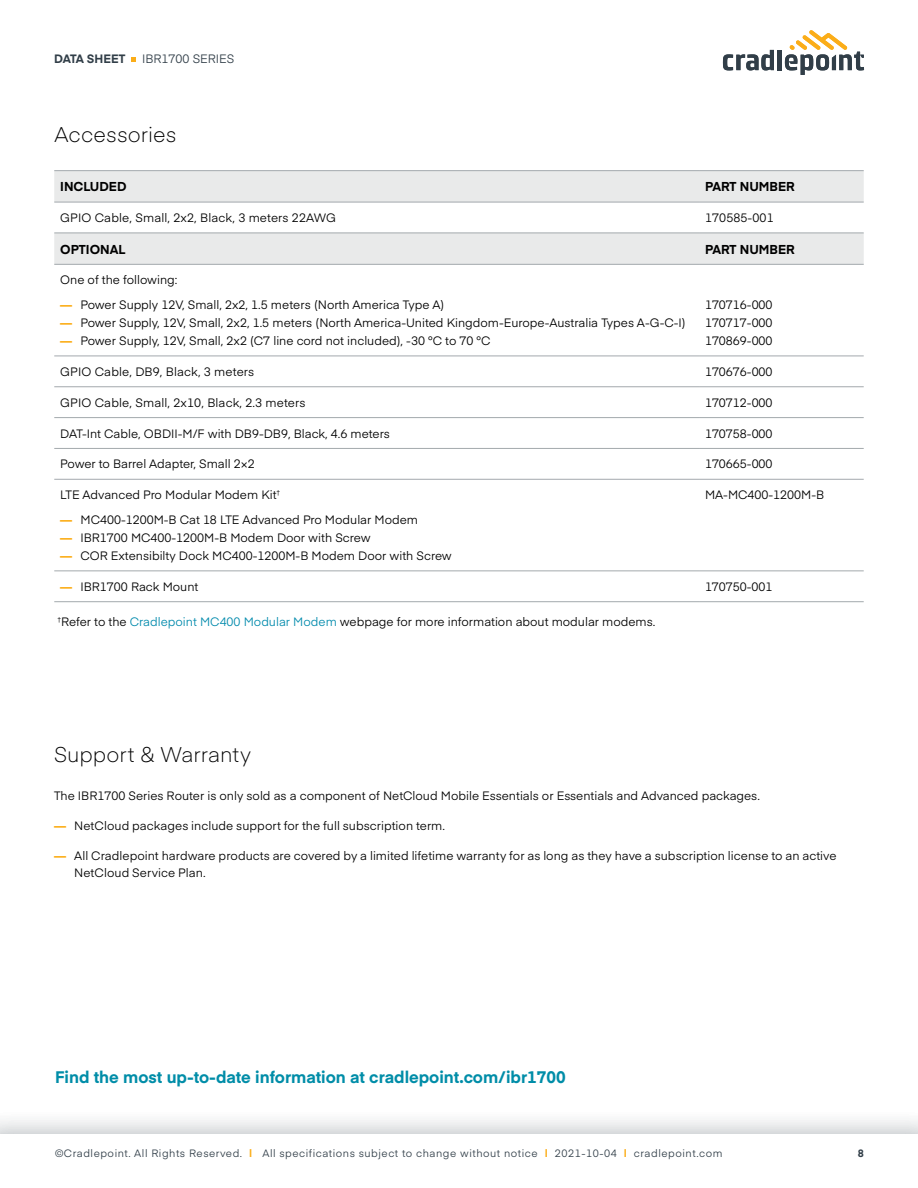
<style>
.page{position:relative;width:918px;height:1188px;background:#fff}
.page>*{position:absolute;margin:0;border:0;box-sizing:border-box;transform-origin:0 0}
.t1{font:300 21px "Eina 01";letter-spacing:.005em;color:#000}
.t2{font:700 16.5px "Eina 01";color:#008da8}
.t3{font:700 12.75px "Eina 01";color:#000}
.t4{font:12px/18px "Eina 01";color:#000;text-align:justify}
.t5{font:12px "Eina 01";color:#313e48}
.t6{font:700 12px "Eina 01";color:#313e48}
.t7{font:10.5px "Eina 01";letter-spacing:.05em;color:#313e48}
.t8{font:700 10.5px "Eina 01";color:#313e48}
.s1{font-weight:700;color:#fbad18}
.s2{color:#008aac}
</style>
<div class="page">
<svg style="left:131px;top:57px;width:5px;height:5px"></svg>
<div style="left:0;top:1109px;width:918px;height:79px;background:#313e48;opacity:.22"></div>
<div style="left:0;top:1134px;width:918px;height:54px;background:#fff"></div>
<svg style="left:723px;top:50px;width:51px;height:20px"></svg>
<hr style="left:778px;top:50px;width:4px;height:20px;background:#313e48">
<svg style="left:785px;top:30px;width:79px;height:45px"></svg>
<svg style="left:54px;top:171px;width:810px;height:93px;fill:#e9eaea"></svg>
<hr style="left:54px;top:264px;width:645px;height:1px;background:#a3a9ad">
<hr style="left:699px;top:264px;width:165px;height:1px;background:#a3a9ad">
<hr style="left:54px;top:202px;width:645px;height:1px;background:#a3a9ad">
<hr style="left:699px;top:202px;width:165px;height:1px;background:#a3a9ad">
<hr style="left:54px;top:170px;width:645px;height:1px;background:#a3a9ad">
<hr style="left:699px;top:170px;width:165px;height:1px;background:#a3a9ad">
<hr style="left:54px;top:233px;width:645px;height:1px;background:#a3a9ad">
<hr style="left:699px;top:233px;width:165px;height:1px;background:#a3a9ad">
<hr style="left:54px;top:356px;width:645px;height:1px;background:#a3a9ad">
<hr style="left:699px;top:356px;width:165px;height:1px;background:#a3a9ad">
<hr style="left:54px;top:386px;width:645px;height:1px;background:#a3a9ad">
<hr style="left:699px;top:386px;width:165px;height:1px;background:#a3a9ad">
<hr style="left:54px;top:417px;width:645px;height:1px;background:#a3a9ad">
<hr style="left:699px;top:417px;width:165px;height:1px;background:#a3a9ad">
<hr style="left:54px;top:448px;width:645px;height:1px;background:#a3a9ad">
<hr style="left:699px;top:448px;width:165px;height:1px;background:#a3a9ad">
<hr style="left:54px;top:479px;width:645px;height:1px;background:#a3a9ad">
<hr style="left:699px;top:479px;width:165px;height:1px;background:#a3a9ad">
<hr style="left:54px;top:570px;width:645px;height:1px;background:#a3a9ad">
<hr style="left:699px;top:570px;width:165px;height:1px;background:#a3a9ad">
<hr style="left:54px;top:601px;width:645px;height:1px;background:#a3a9ad">
<hr style="left:699px;top:601px;width:165px;height:1px;background:#a3a9ad">
<p class="t6" style="left:54px;top:50px;width:73px">DATA SHEET</p>
<p class="t5" style="left:142px;top:50px;width:94px">IBR1700 SERIES</p>
<h1 class="t1" style="left:55px;top:119px;width:123px">Accessories</h1>
<p class="t3" style="left:60px;top:177px;width:68px">INCLUDED</p>
<p class="t3" style="left:705px;top:177px;width:91px">PART NUMBER</p>
<p class="t4" style="left:60px;top:208px;width:277px">GPIO Cable, Small, 2x2, Black, 3 meters 22AWG</p>
<p class="t4" style="left:705px;top:208px;width:70px">170585-001</p>
<p class="t3" style="left:60px;top:240px;width:67px">OPTIONAL</p>
<p class="t3" style="left:705px;top:240px;width:91px">PART NUMBER</p>
<p class="t4" style="left:60px;top:270px;width:119px">One of the following:</p>
<p class="t4" style="left:60px;top:295px;width:386px"><span class="s1">—</span> Power Supply 12V, Small, 2x2, 1.5 meters (North America Type A)</p>
<p class="t4" style="left:60px;top:313px;width:627px"><span class="s1">—</span> Power Supply, 12V, Small, 2x2, 1.5 meters (North America-United Kingdom-Europe-Australia Types A-G-C-I)</p>
<p class="t4" style="left:60px;top:331px;width:432px"><span class="s1">—</span> Power Supply, 12V, Small, 2x2 (C7 line cord not included), -30 °C to 70 °C</p>
<p class="t4" style="left:705px;top:295px;width:69px">170716-000<br>170717-000<br>170869-000</p>
<p class="t4" style="left:60px;top:362px;width:196px">GPIO Cable, DB9, Black, 3 meters</p>
<p class="t4" style="left:705px;top:362px;width:69px">170676-000</p>
<p class="t4" style="left:60px;top:393px;width:247px">GPIO Cable, Small, 2x10, Black, 2.3 meters</p>
<p class="t4" style="left:705px;top:393px;width:69px">170712-000</p>
<p class="t4" style="left:60px;top:424px;width:331px">DAT-Int Cable, OBDII-M/F with DB9-DB9, Black, 4.6 meters</p>
<p class="t4" style="left:705px;top:424px;width:69px">170758-000</p>
<p class="t4" style="left:60px;top:454px;width:196px">Power to Barrel Adapter, Small 2×2</p>
<p class="t4" style="left:705px;top:454px;width:69px">170665-000</p>
<p class="t4" style="left:60px;top:485px;width:222px">LTE Advanced Pro Modular Modem Kit<sup>†</sup></p>
<p class="t4" style="left:60px;top:510px;width:359px"><span class="s1">—</span> MC400-1200M-B Cat 18 LTE Advanced Pro Modular Modem</p>
<p class="t4" style="left:60px;top:528px;width:312px"><span class="s1">—</span> IBR1700 MC400-1200M-B Modem Door with Screw</p>
<p class="t4" style="left:60px;top:546px;width:393px"><span class="s1">—</span> COR Extensibilty Dock MC400-1200M-B Modem Door with Screw</p>
<p class="t4" style="left:705px;top:485px;width:121px">MA-MC400-1200M-B</p>
<p class="t4" style="left:60px;top:577px;width:140px"><span class="s1">—</span> IBR1700 Rack Mount</p>
<p class="t4" style="left:705px;top:577px;width:69px">170750-001</p>
<p class="t4" style="left:57px;top:612px;width:600px"><sup>†</sup>Refer to the <span class="s2">Cradlepoint MC400 Modular Modem</span> webpage for more information about modular modems.</p>
<h1 class="t1" style="left:54px;top:739px;width:199px">Support &amp; Warranty</h1>
<p class="t4" style="left:54px;top:786px;width:707px">The IBR1700 Series Router is only sold as a component of NetCloud Mobile Essentials or Essentials and Advanced packages.</p>
<p class="t4" style="left:54px;top:816px;width:393px"><span class="s1">—</span> NetCloud packages include support for the full subscription term.</p>
<p class="t4" style="left:74px;top:847px;width:764px;line-height:16.5px;text-indent:-20px"><span class="s1">—</span> All Cradlepoint hardware products are covered by a limited lifetime warranty for as long as they have a subscription license to an active<br>NetCloud Service Plan.</p>
<h2 class="t2" style="left:55px;top:1065px;width:512px">Find the most up-to-date information at cradlepoint.com/ibr1700</h2>
<p class="t7" style="left:55px;top:1146px;width:669px">©Cradlepoint. All Rights Reserved. <span class="s1">|</span> All specifications subject to change without notice <span class="s1">|</span> 2021-10-04 <span class="s1">|</span> cradlepoint.com</p>
<p class="t7" style="left:555px;top:1146px;width:90px">cradlepoint.com</p>
<p class="t8" style="left:858px;top:1146px;width:8px">8</p>
</div>
